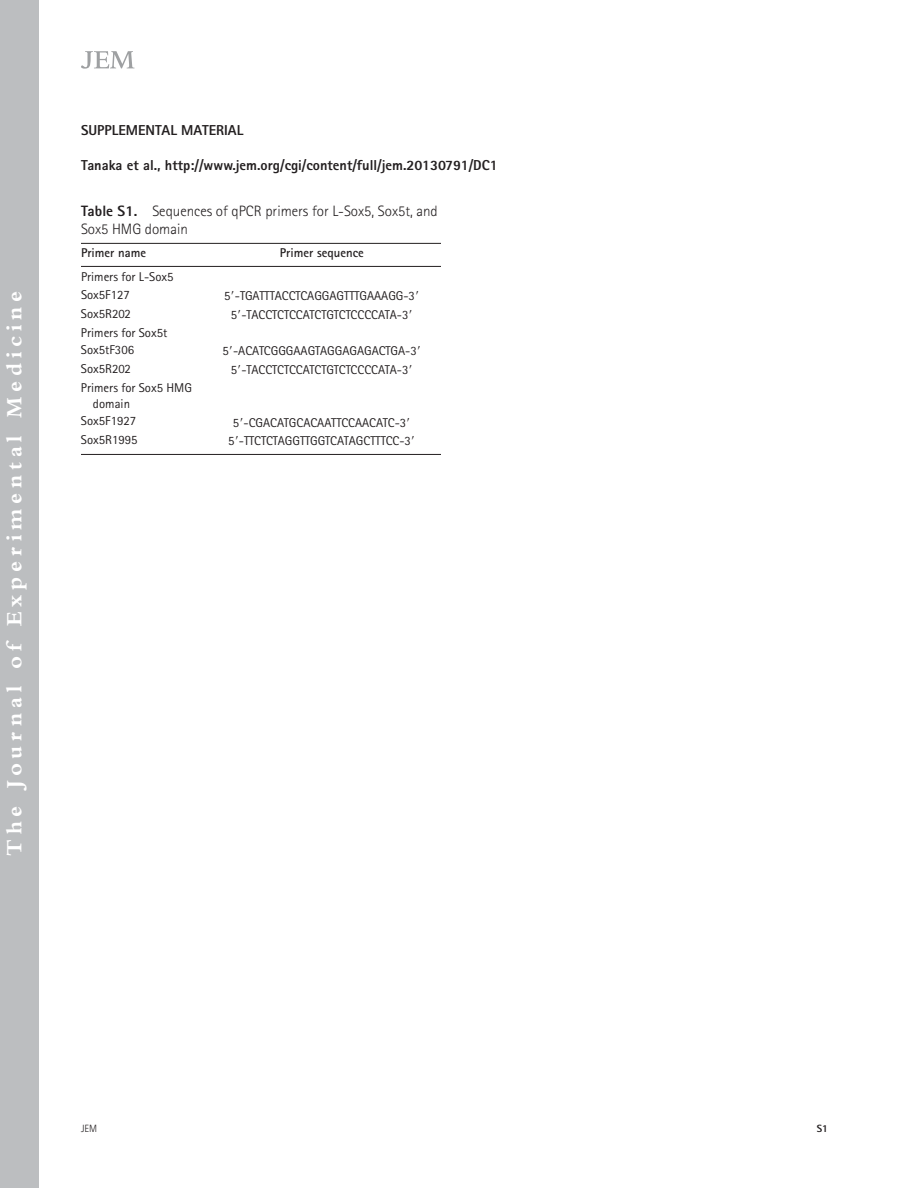
<style>
.page{position:relative;width:918px;height:1188px;background:#fff}
.page>*{position:absolute;margin:0;border:0;box-sizing:border-box;transform-origin:0 0}
.t1{font:700 22.8px "Bembo Std";letter-spacing:.21em;color:#fff}
.t2{font:300 15px/18px "Rotis Sans Serif Std";color:#231f20}
.t3{font:800 14.4px "Rotis Sans Serif Std";color:#231f20}
.t4{font:12.75px/17.7px "Rotis Sans Serif Std";color:#231f20}
.t5{font:700 12.75px "Rotis Sans Serif Std";color:#231f20}
.t6{font:300 10.5px "Rotis Sans Serif Std";color:#231f20}
.t7{font:800 10.5px "Rotis Sans Serif Std";color:#231f20}
.s1{font-weight:800}
.s2{font-family:"Mathematical Pi One"}
</style>
<div class="page">
<svg style="left:81px;top:51px;width:53px;height:18px"></svg>
<div style="left:0;top:0;width:39px;height:1188px;background:#bcbec0"></div>
<hr style="left:81px;top:243px;width:360px;height:1px;background:#231f20">
<hr style="left:81px;top:454px;width:360px;height:1px;background:#231f20">
<hr style="left:81px;top:266px;width:360px;height:1px;background:#231f20">
<h1 class="t1" style="left:5px;top:856px;width:567px;rotate:-90deg">The Journal of Experimental Medicine</h1>
<p class="t3" style="left:81px;top:125px;width:164px">SUPPLEMENTAL MATERIAL</p>
<p class="t3" style="left:81px;top:160px;width:418px">Tanaka et al., http://www.jem.org/cgi/content/full/jem.20130791/DC1</p>
<p class="t2" style="left:81px;top:204px;width:358px"><span class="s1">Table S1.</span> Sequences of qPCR primers for L-Sox5, Sox5t, and<br>Sox5 HMG domain</p>
<p class="t5" style="left:81px;top:248px;width:67px">Primer name</p>
<p class="t5" style="left:280px;top:248px;width:86px">Primer sequence</p>
<p class="t4" style="left:81px;top:269px;width:94px">Primers for L-Sox5<br>Sox5F127</p>
<p class="t4" style="left:224px;top:288px;width:197px">5 <span class="s2">-</span>-TGATTTACCTCAGGAGTTTGAAAGG-3 <span class="s2">-</span></p>
<p class="t4" style="left:81px;top:306px;width:52px">Sox5R202</p>
<p class="t4" style="left:231px;top:307px;width:183px">5 <span class="s2">-</span>-TACCTCTCCATCTGTCTCCCCATA-3 <span class="s2">-</span></p>
<p class="t4" style="left:81px;top:325px;width:88px">Primers for Sox5t<br>Sox5tF306</p>
<p class="t4" style="left:222px;top:343px;width:200px">5 <span class="s2">-</span>-ACATCGGGAAGTAGGAGAGACTGA-3 <span class="s2">-</span></p>
<p class="t4" style="left:81px;top:361px;width:52px">Sox5R202</p>
<p class="t4" style="left:231px;top:362px;width:183px">5 <span class="s2">-</span>-TACCTCTCCATCTGTCTCCCCATA-3 <span class="s2">-</span></p>
<p class="t4" style="left:93px;top:381px;width:100px;line-height:15.8px;text-indent:-12px">Primers for Sox5 HMG domain</p>
<p class="t4" style="left:81px;top:414px;width:57px">Sox5F1927</p>
<p class="t4" style="left:233px;top:415px;width:179px">5 <span class="s2">-</span>-CGACATGCACAATTCCAACATC-3 <span class="s2">-</span></p>
<p class="t4" style="left:81px;top:432px;width:58px">Sox5R1995</p>
<p class="t4" style="left:228px;top:434px;width:188px">5 <span class="s2">-</span>-TTCTCTAGGTTGGTCATAGCTTTCC-3 <span class="s2">-</span></p>
<p class="t6" style="left:81px;top:1125px;width:18px">JEM</p>
<p class="t7" style="left:817px;top:1125px;width:13px">S1</p>
</div>
